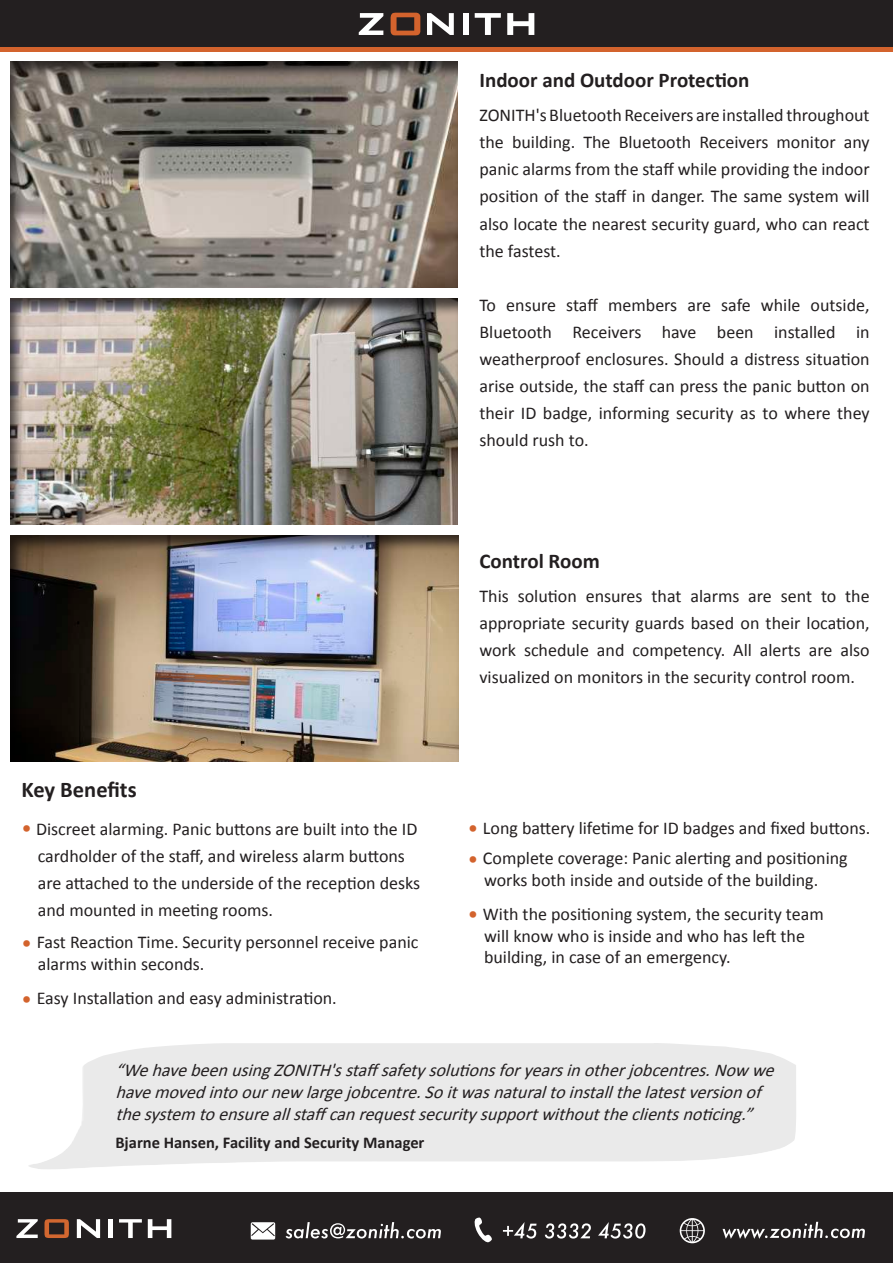
<style>
.page{position:relative;width:893px;height:1263px;background:#fff}
.page>*{position:absolute;margin:0;border:0;box-sizing:border-box;transform-origin:0 0}
.t1{font:700 22.5px "Calibri";color:#231f20}
.t2{font:700 21px "Calibri";color:#231f20}
.t3{font:21px "Calibri";color:#d3632d}
.t4{font:18px/27px "Calibri";color:#231f20}
.t5{font:italic 18px "Calibri";color:#231f20}
.t6{font:700 16.5px "Calibri";color:#231f20}
</style>
<div class="page">
<div style="left:10px;top:296px;width:450px;height:230px;background:#231f20;opacity:.75"></div>
<div style="left:10px;top:533px;width:450px;height:229px;background:#231f20;opacity:.75"></div>
<div style="left:0;top:0;width:893px;height:47px;background:#231f20"></div>
<hr style="left:0;top:47px;width:893px;height:4px;background:#d3632d">
<div style="left:463px;top:13px;width:5px;height:22px;background:#fff"></div>
<svg style="left:475px;top:13px;width:26px;height:22px"></svg>
<svg style="left:507px;top:13px;width:27px;height:22px"></svg>
<svg style="left:391px;top:13px;width:29px;height:23px"></svg>
<svg style="left:359px;top:13px;width:24px;height:22px"></svg>
<svg style="left:427px;top:13px;width:27px;height:22px"></svg>
<div style="left:10px;top:59px;width:450px;height:230px;background:#231f20;opacity:.75"></div>
<div style="left:0;top:1193px;width:893px;height:70px;background:#231f20"></div>
<svg style="left:16px;top:1219px;width:22px;height:19px"></svg>
<svg style="left:45px;top:1219px;width:24px;height:19px"></svg>
<svg style="left:77px;top:1219px;width:23px;height:19px"></svg>
<hr style="left:109px;top:1219px;width:4px;height:19px;background:#fff">
<svg style="left:119px;top:1219px;width:23px;height:19px"></svg>
<svg style="left:148px;top:1219px;width:23px;height:19px"></svg>
<svg style="left:680px;top:1218px;width:25px;height:25px"></svg>
<svg style="left:474px;top:1217px;width:18px;height:26px"></svg>
<svg style="left:251px;top:1222px;width:24px;height:17px"></svg>
<svg style="left:723px;top:1222px;width:142px;height:17px"></svg>
<svg style="left:503px;top:1222px;width:33px;height:16px"></svg>
<svg style="left:545px;top:1223px;width:46px;height:15px"></svg>
<svg style="left:598px;top:1222px;width:47px;height:16px"></svg>
<svg style="left:286px;top:1222px;width:155px;height:16px"></svg>
<p class="t2" style="left:479px;top:65px;width:272px">Indoor and Outdoor Protection</p>
<p class="t4" style="left:479px;top:102px;width:392px;text-align:right">ZONITH s' BluetoothReceiversareinstalledthroughout any</p>
<p class="t4" style="left:479px;top:129px;width:392px">the<br>panic alarms from the staff while providing the indoor position of the staff in danger. The same system will also locate the nearest security guard, who can react the fastest.</p>
<p class="t4" style="left:512px;top:129px;width:65px">building.</p>
<p class="t4" style="left:583px;top:129px;width:29px">The</p>
<p class="t4" style="left:619px;top:129px;width:74px">Bluetooth</p>
<p class="t4" style="left:699px;top:129px;width:71px">Receivers</p>
<p class="t4" style="left:776px;top:129px;width:61px">monitor</p>
<p class="t4" style="left:479px;top:291px;width:18px">To</p>
<p class="t4" style="left:506px;top:291px;width:51px">ensure</p>
<p class="t4" style="left:566px;top:291px;width:33px">staff</p>
<p class="t4" style="left:608px;top:291px;width:71px">members</p>
<p class="t4" style="left:687px;top:291px;width:25px">are</p>
<p class="t4" style="left:721px;top:291px;width:31px">safe</p>
<p class="t4" style="left:761px;top:291px;width:41px">while</p>
<p class="t4" style="left:811px;top:291px;width:61px">outside,</p>
<p class="t4" style="left:479px;top:318px;width:392px">Bluetooth<br>weatherproof enclosures. Should a distress situation arise outside, the staff can press the panic button on their ID badge, informing security as to where they should rush to.</p>
<p class="t4" style="left:662px;top:318px;width:36px">have</p>
<p class="t4" style="left:717px;top:318px;width:38px">been</p>
<p class="t4" style="left:774px;top:318px;width:63px">installed</p>
<p class="t4" style="left:572px;top:318px;width:71px">Receivers</p>
<p class="t4" style="left:856px;top:318px;width:15px">in</p>
<p class="t2" style="left:479px;top:546px;width:122px">Control Room</p>
<p class="t1" style="left:22px;top:774px;width:117px">Key Benefits</p>
<p class="t4" style="left:36px;top:815px;width:383px">Discreet alarming. Panic buttons are built into the ID</p>
<p class="t3" style="left:22px;top:813px;width:12px">•</p>
<p class="t3" style="left:22px;top:928px;width:12px">•</p>
<p class="t3" style="left:22px;top:984px;width:12px">•</p>
<p class="t4" style="left:38px;top:842px;width:384px">cardholder of the staff, and wireless alarm buttons are attached to the underside of the reception desks and mounted in meeting rooms.</p>
<p class="t4" style="left:37px;top:928px;width:383px">Fast Reaction Time. Security personnel receive panic</p>
<p class="t4" style="left:37px;top:946px;width:302px;line-height:34.2px">alarms within seconds.<br>Easy Installation and easy administration.</p>
<p class="t4" style="left:479px;top:582px;width:392px">This<br>appropriate security guards based on their location, work schedule and competency. All alerts are also visualized on monitors in the security control room.</p>
<p class="t4" style="left:518px;top:582px;width:61px">solution</p>
<p class="t4" style="left:651px;top:582px;width:31px">that</p>
<p class="t4" style="left:690px;top:582px;width:51px">alarms</p>
<p class="t4" style="left:845px;top:582px;width:26px">the</p>
<p class="t4" style="left:781px;top:582px;width:33px">sent</p>
<p class="t4" style="left:821px;top:582px;width:17px">to</p>
<p class="t4" style="left:586px;top:582px;width:58px">ensures</p>
<p class="t4" style="left:748px;top:582px;width:25px">are</p>
<p class="t3" style="left:468px;top:813px;width:12px">•</p>
<p class="t4" style="left:483px;top:813px;width:389px">Long battery lifetime for ID badges and fixed buttons.</p>
<p class="t4" style="left:483px;top:844px;width:366px">Complete coverage: Panic alerting and positioning</p>
<p class="t3" style="left:468px;top:844px;width:12px">•</p>
<p class="t4" style="left:483px;top:862px;width:342px;line-height:34.2px">works both inside and outside of the building.<br>With the positioning system, the security team</p>
<p class="t3" style="left:468px;top:900px;width:12px">•</p>
<p class="t4" style="left:484px;top:924px;width:322px;line-height:21.6px">will know who is inside and who has left the building in, case of an emergency.</p>
<p class="t5" style="left:115px;top:1058px;width:16px">“</p>
<p class="t5" style="left:345px;top:1058px;width:40px">staff</p>
<p class="t5" style="left:381px;top:1058px;width:52px">safety</p>
<p class="t5" style="left:499px;top:1058px;width:29px">for</p>
<p class="t5" style="left:330px;top:1058px;width:19px">s'</p>
<p class="t5" style="left:151px;top:1058px;width:43px">have</p>
<p class="t5" style="left:190px;top:1058px;width:45px">been</p>
<p class="t5" style="left:428px;top:1058px;width:74px">solutions</p>
<p class="t5" style="left:584px;top:1058px;width:49px">other</p>
<p class="t5" style="left:628px;top:1058px;width:128px">jobcentres Now</p>
<p class="t5" style="left:231px;top:1058px;width:47px">using</p>
<p class="t5" style="left:566px;top:1058px;width:22px">in</p>
<p class="t5" style="left:274px;top:1058px;width:65px">ZONITH</p>
<p class="t5" style="left:123px;top:1058px;width:33px">We</p>
<p class="t5" style="left:524px;top:1058px;width:47px">years</p>
<p class="t5" style="left:752px;top:1058px;width:30px">we</p>
<p class="t5" style="left:705px;top:1058px;width:13px">.</p>
<p class="t5" style="left:746px;top:1079px;width:23px">of</p>
<p class="t5" style="left:115px;top:1079px;width:43px">have</p>
<p class="t5" style="left:306px;top:1079px;width:44px">large</p>
<p class="t5" style="left:346px;top:1079px;width:105px">jobcentre So</p>
<p class="t5" style="left:493px;top:1079px;width:60px">natural</p>
<p class="t5" style="left:569px;top:1079px;width:51px">install</p>
<p class="t5" style="left:616px;top:1079px;width:33px">the</p>
<p class="t5" style="left:644px;top:1079px;width:49px">latest</p>
<p class="t5" style="left:154px;top:1079px;width:59px">moved</p>
<p class="t5" style="left:208px;top:1079px;width:37px">into</p>
<p class="t5" style="left:446px;top:1079px;width:19px">it</p>
<p class="t5" style="left:688px;top:1079px;width:61px">version</p>
<p class="t5" style="left:549px;top:1079px;width:24px">to</p>
<p class="t5" style="left:241px;top:1079px;width:34px">our</p>
<p class="t5" style="left:270px;top:1079px;width:40px">new</p>
<p class="t5" style="left:461px;top:1079px;width:37px">was</p>
<p class="t5" style="left:416px;top:1079px;width:13px">.</p>
<p class="t5" style="left:293px;top:1101px;width:40px">staff</p>
<p class="t5" style="left:115px;top:1101px;width:33px">the</p>
<p class="t6" style="left:115px;top:1131px;width:311px">Bjarne Hansen, Facility and Security Manager</p>
<p class="t5" style="left:272px;top:1101px;width:25px">all</p>
<p class="t5" style="left:541px;top:1101px;width:66px">without</p>
<p class="t5" style="left:603px;top:1101px;width:33px">the</p>
<p class="t5" style="left:631px;top:1101px;width:56px">clients</p>
<p class="t5" style="left:741px;top:1101px;width:19px">“.</p>
<p class="t5" style="left:418px;top:1101px;width:66px">security</p>
<p class="t5" style="left:682px;top:1101px;width:67px">noticing</p>
<p class="t5" style="left:144px;top:1101px;width:59px">system</p>
<p class="t5" style="left:199px;top:1101px;width:24px">to</p>
<p class="t5" style="left:358px;top:1101px;width:64px">request</p>
<p class="t5" style="left:480px;top:1101px;width:66px">support</p>
<p class="t5" style="left:218px;top:1101px;width:58px">ensure</p>
<p class="t5" style="left:329px;top:1101px;width:34px">can</p>
</div>
